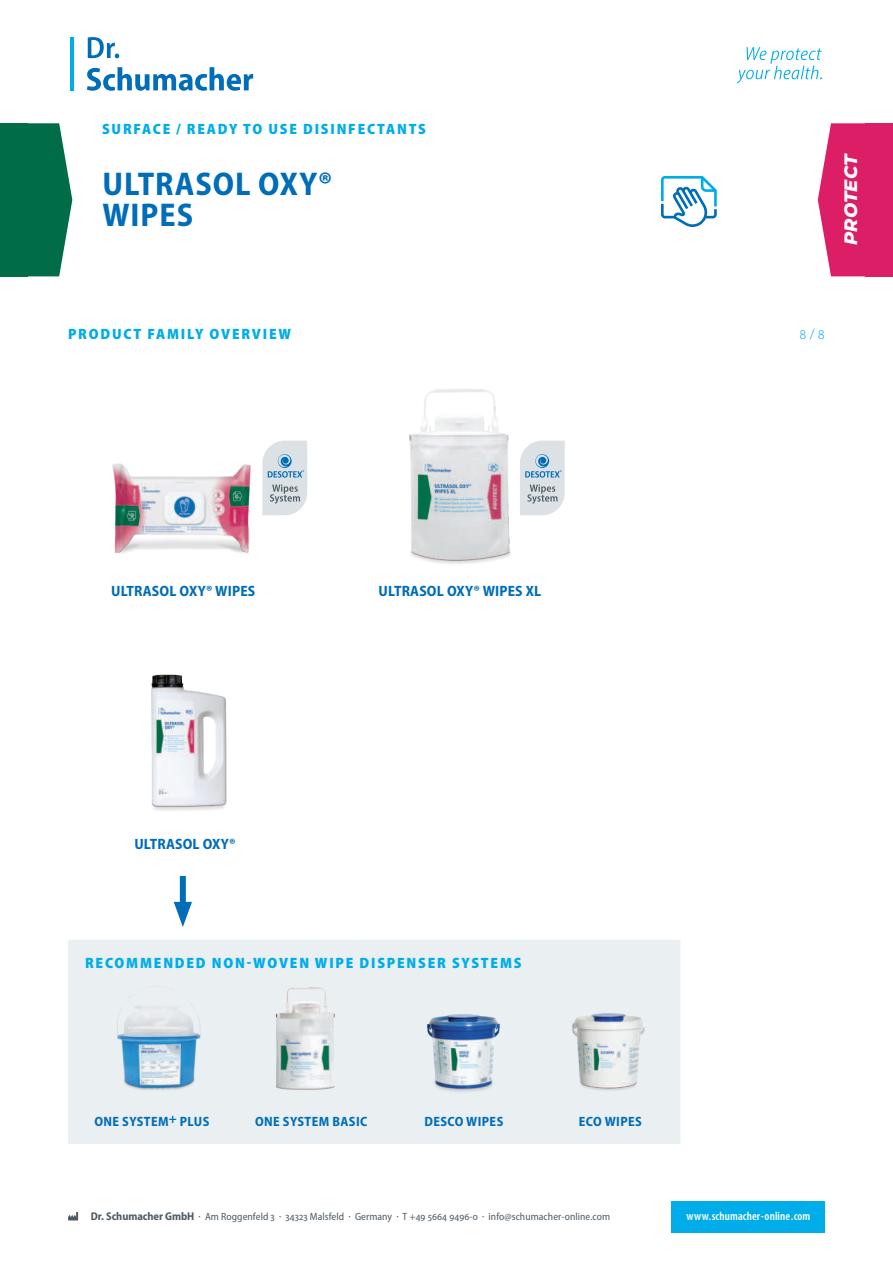
<style>
.page{position:relative;width:893px;height:1263px;background:#fff}
.page>*{position:absolute;margin:0;border:0;box-sizing:border-box;transform-origin:0 0}
.t1{font:700 semi-condensed 33px/30.8px "Myriad Pro";letter-spacing:.03em;color:#006db8}
.t2{font:italic 800 18px "Montserrat";color:#fff}
.t3{font:900 semi-condensed 15px "Myriad Pro";letter-spacing:.12em;color:#00ade8}
.t4{font:700 semi-condensed 15px "Myriad Pro";letter-spacing:.01em;color:#006db8}
.t5{font:300 semi-condensed 15px "Myriad Pro";color:#00ade8}
.t6{font:700 semi-condensed 13.5px "Myriad Pro";letter-spacing:.03em;color:#006db8}
.t7{font:600 condensed 12px "Myriad Pro";letter-spacing:.01em;color:#fff}
.t8{font:semi-condensed 10.5px "Myriad Pro";letter-spacing:.005em;color:#4d5b64}
.s1{font-weight:700;font-size:11.25px}
</style>
<div class="page">
<svg style="left:661px;top:176px;width:56px;height:51px"></svg>
<svg style="left:28px;top:123px;width:44px;height:153px;background:#248162"></svg>
<div style="left:865px;top:123px;width:28px;height:153px;background:#db1e65"></div>
<svg style="left:818px;top:123px;width:47px;height:153px;background:#df3c7a"></svg>
<div style="left:0;top:123px;width:28px;height:153px;background:#006c48"></div>
<img style="left:409px;top:389px;width:140px;height:175px">
<img style="left:112px;top:463px;width:154px;height:90px">
<svg style="left:520px;top:441px;width:45px;height:74px;background:#c9d5dd"></svg>
<svg style="left:262px;top:441px;width:45px;height:74px;background:#c9d5dd"></svg>
<img style="left:151px;top:674px;width:76px;height:137px">
<div style="left:68px;top:940px;width:612px;height:204px;background:#eaeff2"></div>
<div style="left:180px;top:876px;width:6px;height:36px;background:#006db8"></div>
<svg style="left:174px;top:902px;width:18px;height:25px"></svg>
<img style="left:275px;top:987px;width:60px;height:103px">
<img style="left:427px;top:1014px;width:73px;height:78px">
<img style="left:571px;top:1013px;width:74px;height:78px">
<img style="left:117px;top:986px;width:84px;height:104px">
<hr style="left:70px;top:37px;width:4px;height:53px;background:#00ade8">
<svg style="left:87px;top:67px;width:166px;height:24px"></svg>
<svg style="left:88px;top:37px;width:31px;height:21px"></svg>
<svg style="left:737px;top:47px;width:85px;height:36px"></svg>
<div style="left:672px;top:1201px;width:153px;height:32px;background:#00ade8"></div>
<svg style="left:68px;top:1212px;width:10px;height:8px"></svg>
<h3 class="t3" style="left:102px;top:120px;width:325px">SURFACE / READY TO USE DISINFECTANTS</h3>
<h1 class="t1" style="left:102px;top:172px;width:232px">ULTRASOL OXY®<br>WIPES</h1>
<h2 class="t2" style="left:840px;top:245px;width:94px;rotate:-90deg">PROTECT</h2>
<h3 class="t3" style="left:68px;top:325px;width:225px">PRODUCT FAMILY OVERVIEW</h3>
<h3 class="t5" style="left:799px;top:328px;width:27px">8 / 8</h3>
<h3 class="t4" style="left:111px;top:585px;width:146px">ULTRASOL OXY® WIPES</h3>
<h3 class="t4" style="left:379px;top:585px;width:164px">ULTRASOL OXY® WIPES XL</h3>
<h3 class="t4" style="left:134px;top:838px;width:103px">ULTRASOL OXY®</h3>
<h3 class="t3" style="left:85px;top:954px;width:438px">RECOMMENDED NON-WOVEN WIPE DISPENSER SYSTEMS</h3>
<p class="t6" style="left:94px;top:1117px;width:117px">ONE SYSTEM+ PLUS</p>
<p class="t6" style="left:255px;top:1117px;width:114px">ONE SYSTEM BASIC</p>
<p class="t6" style="left:424px;top:1117px;width:80px">DESCO WIPES</p>
<p class="t6" style="left:579px;top:1117px;width:64px">ECO WIPES</p>
<p class="t8" style="left:91px;top:1213px;width:521px"><span class="s1">Dr. Schumacher GmbH</span> · Am Roggenfeld 3 · 34323 Malsfeld · Germany · T +49 5664 9496-0 · info@schumacher-online.com</p>
<p class="t7" style="left:686px;top:1209px;width:125px">www.schumacher-online.com</p>
</div>
